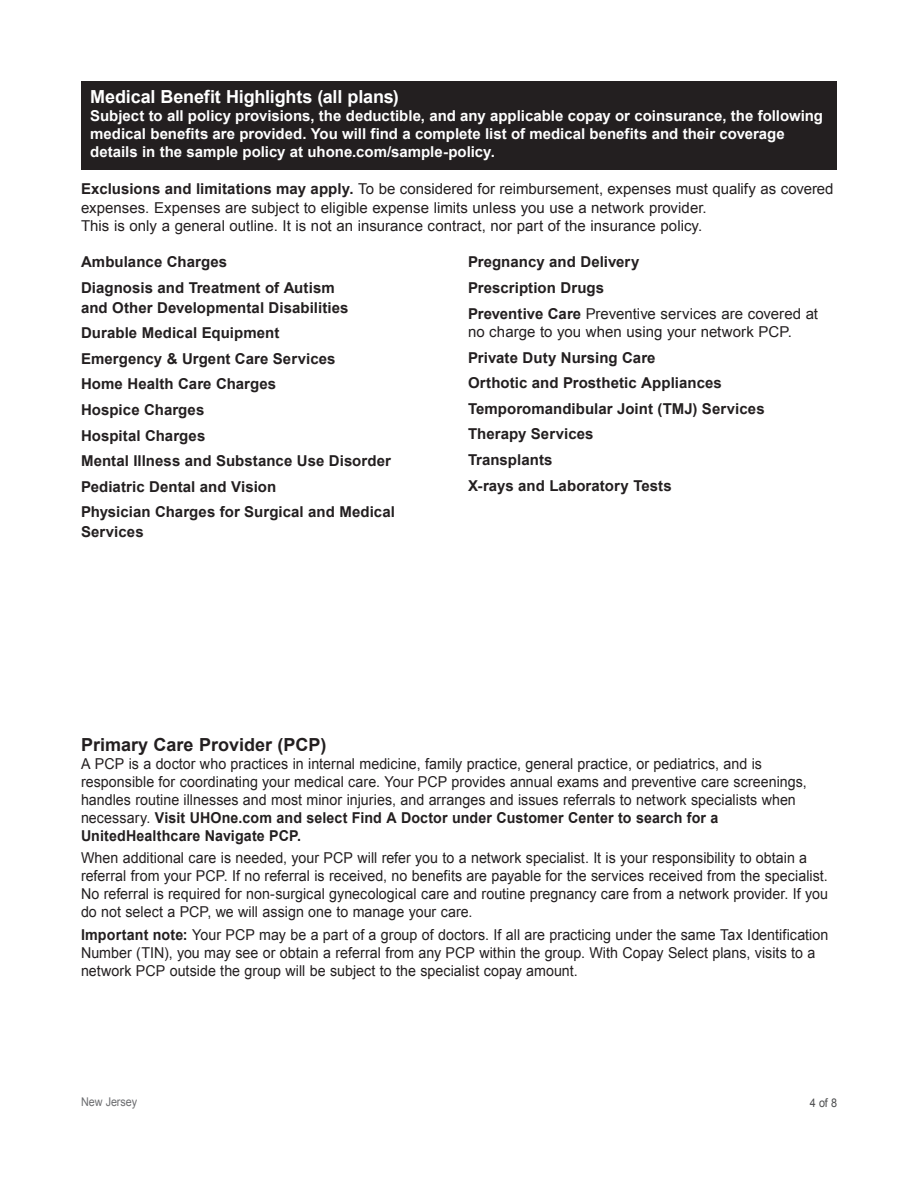
<style>
.page{position:relative;width:918px;height:1188px;background:#fff}
.page>*{position:absolute;margin:0;border:0;box-sizing:border-box;transform-origin:0 0}
.t1{font:700 18px "Arial";letter-spacing:-.01em;color:#fff}
.t2{font:700 18px "Arial";color:#231f20}
.t3{font:15px/18px "Arial";letter-spacing:.005em;color:#231f20;scale:.95 1}
.t4{font:700 15px/25.7px "Arial";letter-spacing:.005em;color:#231f20}
.t5{font:15px/18.3px "Arial";letter-spacing:.005em;color:#231f20}
.t6{font:700 15px/18px "Arial";color:#fff}
.t7{font:12px "Arial";letter-spacing:-.005em;color:#6c6d70;scale:.9 1}
.t8{font:12px "Arial";color:#4b4c4d;scale:.9 1}
.s1{font-weight:700}
.s2{font-weight:400}
</style>
<div class="page">
<div style="left:81px;top:81px;width:756px;height:89px;background:#231f20"></div>
<p class="t1" style="left:90px;top:85px;width:310px">Medical Benefit Highlights (all plans)</p>
<p class="t6" style="left:90px;top:107px;width:734px">Subject to all policy provisions, the deductible, and any applicable copay or coinsurance, the following medical benefits are provided. You will find a complete list of medical benefits and their coverage details in the sample policy at uhone.com/sample-policy.</p>
<p class="t5" style="left:81px;top:180px;width:754px"><span class="s1">Exclusions and limitations may apply.</span> To be considered for reimbursement, expenses must qualify as covered expenses. Expenses are subject to eligible expense limits unless you use a network provider.<br>This is only a general outline. It is not an insurance contract, nor part of the insurance policy.</p>
<p class="t4" style="left:81px;top:250px;width:255px">Ambulance Charges<br>Diagnosis and Treatment of Autism</p>
<p class="t4" style="left:81px;top:295px;width:315px">and Other Developmental Disabilities<br>Durable Medical Equipment<br>Emergency &amp; Urgent Care Services<br>Home Health Care Charges<br>Hospice Charges<br>Hospital Charges<br>Mental Illness and Substance Use Disorder<br>Pediatric Dental and Vision<br>Physician Charges for Surgical and Medical</p>
<p class="t4" style="left:81px;top:519px;width:64px">Services</p>
<p class="t4" style="left:468px;top:250px;width:352px">Pregnancy and Delivery<br>Prescription Drugs<br>Preventive Care <span class="s2">Preventive services are covered at</span></p>
<p class="t5" style="left:468px;top:323px;width:325px">no charge to you when using your network PCP.</p>
<p class="t4" style="left:468px;top:345px;width:298px">Private Duty Nursing Care<br>Orthotic and Prosthetic Appliances<br>Temporomandibular Joint (TMJ) Services<br>Therapy Services<br>Transplants<br>X-rays and Laboratory Tests</p>
<p class="t2" style="left:81px;top:733px;width:247px">Primary Care Provider (PCP)</p>
<p class="t3" style="left:81px;top:755px;width:766px">A PCP is a doctor who practices in internal medicine, family practice, general practice, or pediatrics, and is responsible for coordinating your medical care. Your PCP provides annual exams and preventive care screenings, handles routine illnesses and most minor injuries, and arranges and issues referrals to network specialists when necessary. <span class="s1">Visit UHOne.com and select Find A Doctor under Customer Center to search for a UnitedHealthcare Navigate PCP.</span></p>
<p class="t3" style="left:81px;top:849px;width:788px">When additional care is needed, your PCP will refer you to a network specialist. It is your responsibility to obtain a referral from your PCP. If no referral is received, no benefits are payable for the services received from the specialist.<br>No referral is required for non-surgical gynecological care and routine pregnancy care from a network provider. If you do not select a PCP, we will assign one to manage your care.</p>
<p class="t3" style="left:81px;top:926px;width:788px"><span class="s1">Important note:</span> Your PCP may be a part of a group of doctors. If all are practicing under the same Tax Identification<br>Number (TIN), you may see or obtain a referral from any PCP within the group. With Copay Select plans, visits to a network PCP outside the group will be subject to the specialist copay amount.</p>
<p class="t7" style="left:81px;top:1094px;width:64px">New Jersey</p>
<p class="t8" style="left:810px;top:1094px;width:32px">4 of 8</p>
</div>
